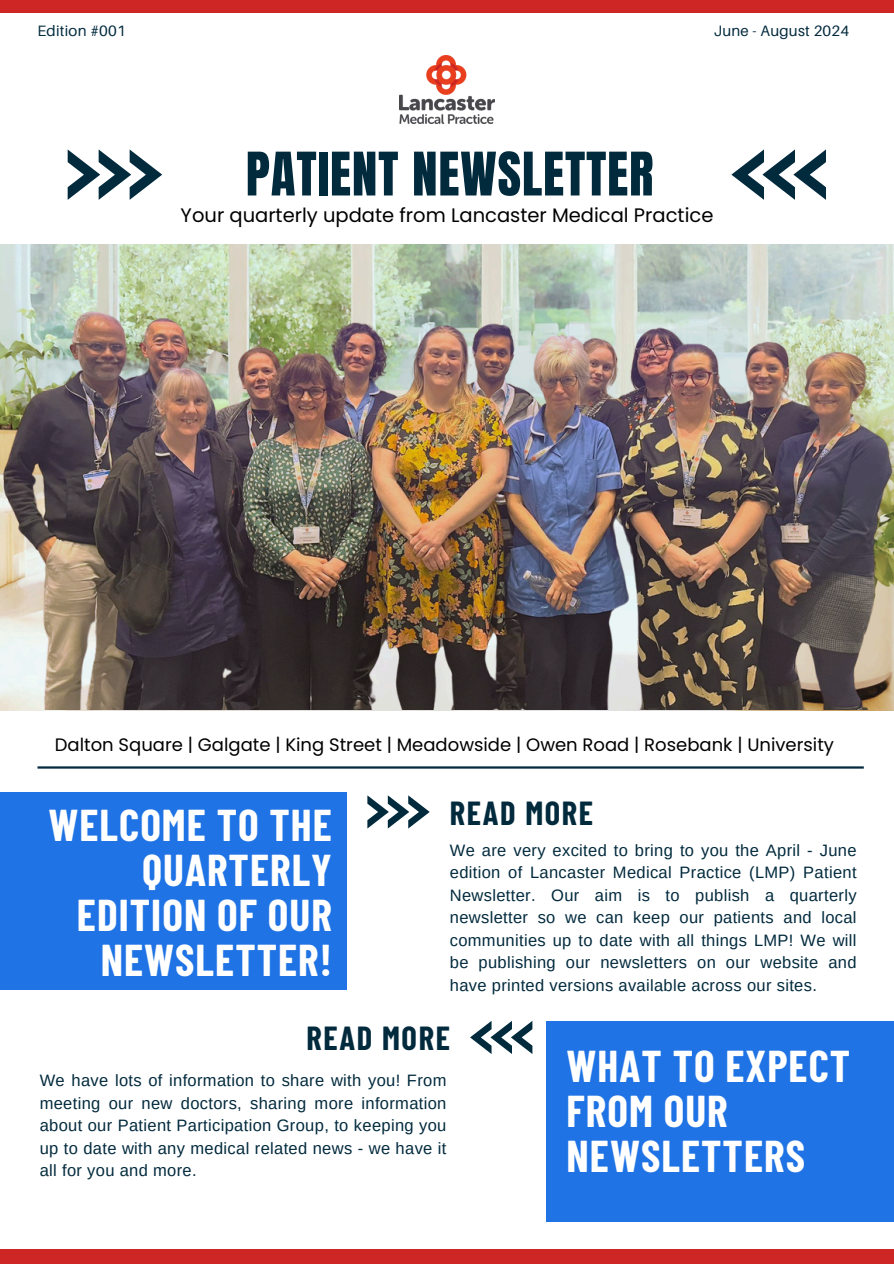
<style>
.page{position:relative;width:894px;height:1264px;background:#fff}
.page>*{position:absolute;margin:0;border:0;box-sizing:border-box;transform-origin:0 0}
.t1{font:51px "Anton";letter-spacing:.015em;color:#022a3d}
.t2{font:700 43.5px/45px "Barlow Condensed";letter-spacing:.025em;color:#fff;text-align:right}
.t3{font:700 32.55px "Barlow Condensed";letter-spacing:.05em;color:#022a3d}
.t4{font:19.5px "Poppins";color:#000}
.t5{font:18px "Poppins";color:#000}
.t6{font:16.5px/22.5px "Arimo";letter-spacing:.02em;color:#022a3d;text-align:justify}
.t7{font:15px "Aileron";letter-spacing:.015em;color:#022a3d}
</style>
<div class="page">
<div style="left:0;top:792px;width:347px;height:198px;background:#1f73e4"></div>
<svg style="left:367px;top:795px;width:62px;height:33px"></svg>
<div style="left:0;top:0;width:893px;height:12px;background:#ce2624"></div>
<div style="left:0;top:1249px;width:893px;height:14px;background:#ce2624"></div>
<hr style="left:37px;top:766px;width:826px;height:2px;background:#022a3d">
<img style="left:399px;top:55px;width:95px;height:69px">
<div style="left:546px;top:1020px;width:347px;height:201px;background:#1f73e4"></div>
<svg style="left:470px;top:1021px;width:62px;height:33px"></svg>
<img style="left:0;top:244px;width:893px;height:466px">
<img style="left:0;top:302px;width:893px;height:407px">
<svg style="left:68px;top:149px;width:94px;height:51px"></svg>
<svg style="left:731px;top:149px;width:94px;height:51px"></svg>
<h4 class="t7" style="left:37px;top:21px;width:90px">Edition #001</h4>
<p class="t7" style="left:713px;top:21px;width:137px">June - August 2024</p>
<p class="t1" style="left:246px;top:137px;width:409px">PATIENT NEWSLETTER</p>
<h4 class="t4" style="left:180px;top:201px;width:534px">Your quarterly update from Lancaster Medical Practice</h4>
<h2 class="t5" style="left:55px;top:731px;width:780px">Dalton Square | Galgate | King Street | Meadowside | Owen Road | Rosebank | University</h2>
<p class="t2" style="left:48px;top:800px;width:285px">WELCOME TO THE<br>QUARTERLY<br>EDITION OF OUR<br>NEWSLETTER!</p>
<h1 class="t3" style="left:449px;top:792px;width:145px">READ MORE</h1>
<p class="t6" style="left:449px;top:838px;width:408px">We are very excited to bring to you the April - June edition of Lancaster Medical Practice (LMP) Patient Newsletter. Our aim is to publish a quarterly newsletter so we can keep our patients and local communities up to date with all things LMP! We will be publishing our newsletters on our website and have printed versions available across our sites.</p>
<h3 class="t3" style="left:306px;top:1017px;width:145px">READ MORE</h3>
<p class="t6" style="left:40px;top:1069px;width:408px">We have lots of information to share with you! From meeting our new doctors, sharing more information about our Patient Participation Group, to keeping you up to date with any medical related news - we have it all for you and more.</p>
<p class="t2" style="left:566px;top:1042px;width:285px;text-align:left">WHAT TO EXPECT<br>FROM OUR<br>NEWSLETTERS</p>
</div>
